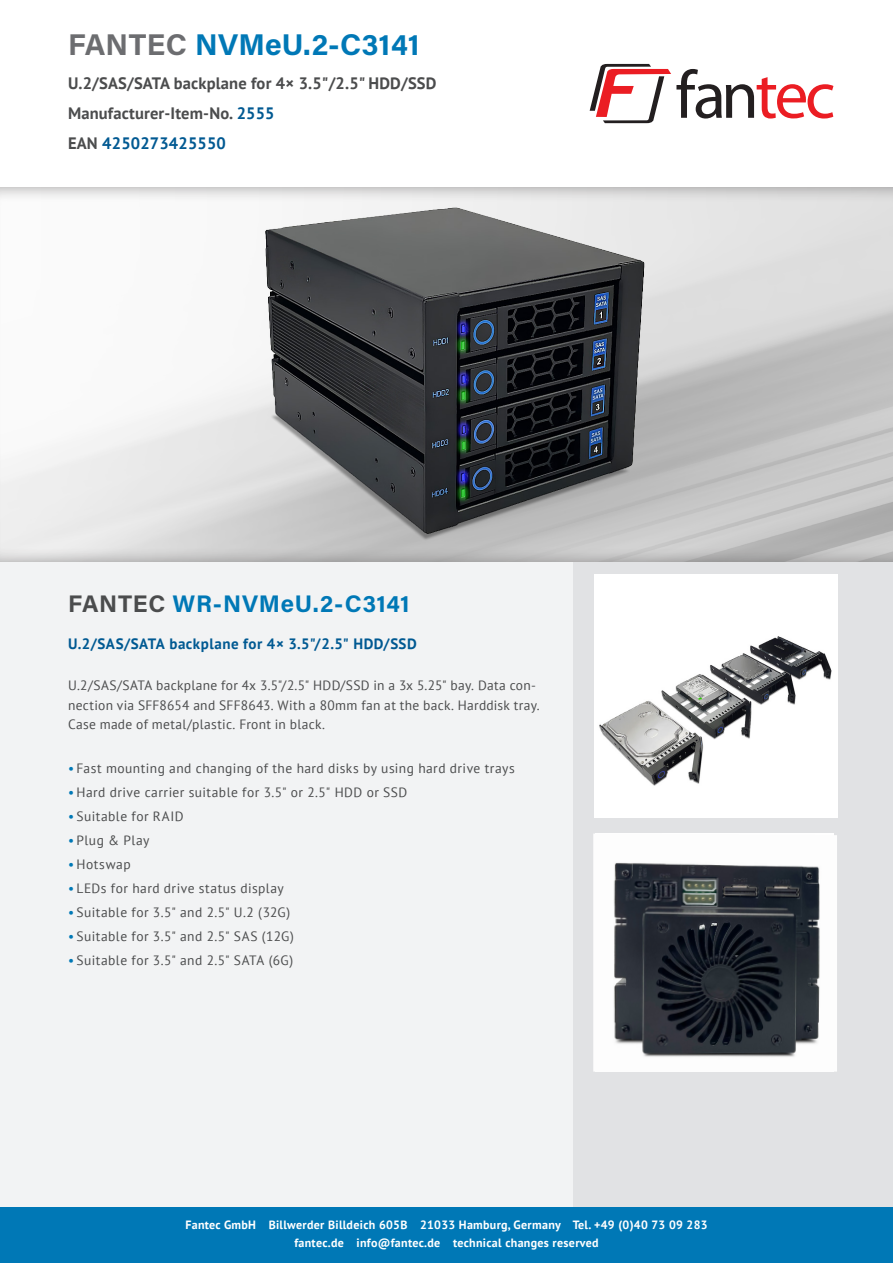
<style>
.page{position:relative;width:893px;height:1263px;background:#fff}
.page>*{position:absolute;margin:0;border:0;box-sizing:border-box;transform-origin:0 0}
.t1{font:30px "Acumin Variable Concept";letter-spacing:.005em;color:#0078b6}
.t2{font:24px "Acumin Variable Concept";letter-spacing:.025em;color:#0078b6}
.t3{font:700 16.5px/30px "PT Sans";letter-spacing:.01em;color:#4b4c4d}
.t4{font:700 15px "PT Sans";letter-spacing:.03em;color:#005992}
.t5{font:13.5px/19.5px "PT Sans";letter-spacing:.03em;color:#4b4c4d}
.t6{font:700 12px/18px "PT Sans";letter-spacing:.025em;color:#fff;text-align:center}
.s1{color:#6c6d70}
.s2{color:#005992}
.s3{color:#4b4c4d}
.s4{color:#0078b6}
</style>
<div class="page">
<div style="left:573px;top:187px;width:320px;height:1076px;background:#e1e2e4"></div>
<div style="left:0;top:187px;width:573px;height:1076px;background:#f2f3f4"></div>
<div style="left:0;top:1208px;width:893px;height:55px;background:#0078b6"></div>
<div style="left:0;top:186px;width:893px;height:377px;background:#231f20;opacity:.5"></div>
<svg style="left:590px;top:64px;width:243px;height:59px"></svg>
<img style="left:594px;top:574px;width:244px;height:244px">
<img style="left:593px;top:833px;width:244px;height:238px">
<img style="left:255px;top:196px;width:401px;height:348px">
<h1 class="t1" style="left:68px;top:24px;width:353px"><span class="s1">FANTEC</span> NVMeU.2-C3141</h1>
<p class="t3" style="left:68px;top:68px;width:370px">U.2/SAS/SATA backplane for 4× 3.5"/2.5" HDD/SSD<br>Manufacturer-Item-No. <span class="s2">2555<br></span>EAN <span class="s2">4250273425550</span></p>
<h2 class="t2" style="left:68px;top:587px;width:343px"><span class="s3">FANTEC</span> WR-NVMeU.2-C3141</h2>
<p class="t4" style="left:68px;top:633px;width:350px">U.2/SAS/SATA backplane for 4× 3.5"/2.5" HDD/SSD</p>
<p class="t5" style="left:68px;top:675px;width:473px">U.2/SAS/SATA backplane for 4x 3.5"/2.5" HDD/SSD in a 3x 5.25" bay. Data con&shy;nection via SFF8654 and SFF8643. With a 80mm fan at the back. Harddisk tray.<br>Case made of metal/plastic. Front in black.</p>
<p class="t5" style="left:68px;top:758px;width:448px"><span class="s4">•</span> Fast mounting and changing of the hard disks by using hard drive trays</p>
<p class="t5" style="left:68px;top:782px;width:341px"><span class="s4">•</span> Hard drive carrier suitable for 3.5" or 2.5" HDD or SSD</p>
<p class="t5" style="left:68px;top:806px;width:117px"><span class="s4">•</span> Suitable for RAID</p>
<p class="t5" style="left:68px;top:830px;width:83px"><span class="s4">•</span> Plug &amp; Play</p>
<p class="t5" style="left:68px;top:854px;width:64px"><span class="s4">•</span> Hotswap</p>
<p class="t5" style="left:68px;top:878px;width:217px"><span class="s4">•</span> LEDs for hard drive status display</p>
<p class="t5" style="left:68px;top:902px;width:224px"><span class="s4">•</span> Suitable for 3.5" and 2.5" U.2 (32G)</p>
<p class="t5" style="left:68px;top:926px;width:228px"><span class="s4">•</span> Suitable for 3.5" and 2.5" SAS (12G)</p>
<p class="t5" style="left:68px;top:950px;width:227px"><span class="s4">•</span> Suitable for 3.5" and 2.5" SATA (6G)</p>
<p class="t6" style="left:185px;top:1216px;width:524px">Fantec GmbH Billwerder Billdeich 605B 21033 Hamburg, Germany Tel. +49 (0)40 73 09 283 fantec.de info@fantec.de technical changes reserved</p>
</div>
